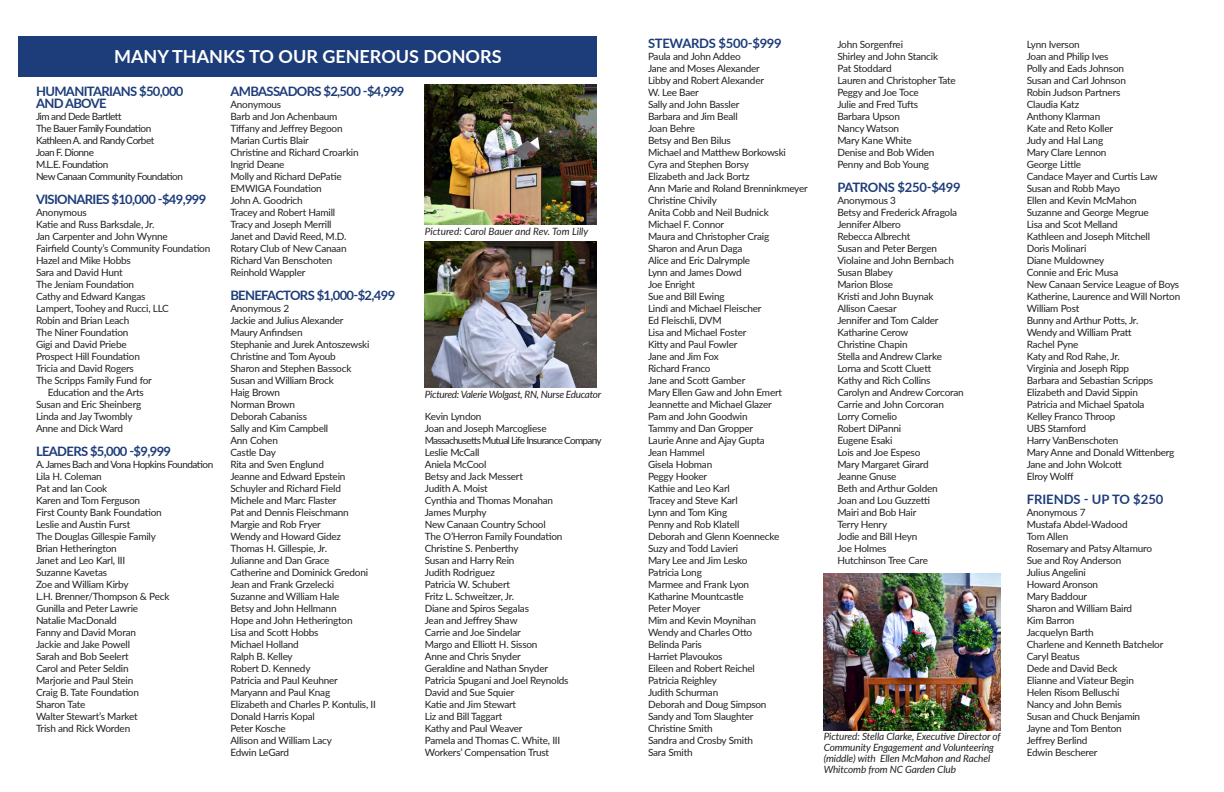
<style>
.page{position:relative;width:1224px;height:792px;background:#fff}
.page>*{position:absolute;margin:0;border:0;box-sizing:border-box;transform-origin:0 0}
.t1{font:700 18px "Lato";color:#fff}
.t2{font:700 13px/12px "Lato";letter-spacing:-.05em;color:#1d3c7a}
.t3{font:700 13px "Lato";letter-spacing:-.02em;color:#1d3c7a}
.t4{font:700 13px "Lato";color:#1d3c7a}
.t5{font:10px/12px "Lato";letter-spacing:-.02em;color:#231f20}
.t6{font:italic 10px/11px "Lato";letter-spacing:-.01em;color:#231f20}
.t7{font:10px/12px "Lato";letter-spacing:-.05em;color:#231f20}
.t8{font:italic 10px "Lato";letter-spacing:-.03em;color:#231f20}
</style>
<div class="page">
<div style="left:19px;top:36px;width:578px;height:40px;background:#1d3c7a"></div>
<img style="left:425px;top:84px;width:172px;height:141px">
<img style="left:425px;top:242px;width:172px;height:145px">
<img style="left:824px;top:574px;width:177px;height:156px">
<h1 class="t1" style="left:114px;top:43px;width:389px">MANY THANKS TO OUR GENEROUS DONORS</h1>
<h2 class="t2" style="left:36px;top:85px;width:149px">HUMANITARIANS $50,000<br>AND ABOVE</h2>
<p class="t7" style="left:36px;top:110px;width:148px">Jim and Dede Bartlett<br>The Bauer Family Foundation<br>Kathleen A. and Randy Corbet<br>Joan F. Dionne<br>M.L.E. Foundation<br>New Canaan Community Foundation</p>
<h2 class="t2" style="left:36px;top:193px;width:172px">VISIONARIES $10,000 -$49,999</h2>
<p class="t5" style="left:36px;top:206px;width:52px">Anonymous</p>
<p class="t5" style="left:36px;top:218px;width:120px">Katie and Russ Barksdale, Jr.</p>
<p class="t5" style="left:36px;top:230px;width:133px">Jan Carpenter and John Wynne</p>
<p class="t5" style="left:36px;top:242px;width:176px">Fairfield County’s Community Foundation</p>
<p class="t5" style="left:36px;top:254px;width:96px">Hazel and Mike Hobbs</p>
<p class="t5" style="left:36px;top:266px;width:88px">Sara and David Hunt</p>
<p class="t5" style="left:36px;top:278px;width:100px">The Jeniam Foundation</p>
<p class="t5" style="left:36px;top:290px;width:111px">Cathy and Edward Kangas</p>
<p class="t5" style="left:36px;top:302px;width:135px">Lampert, Toohey and Rucci, LLC</p>
<p class="t5" style="left:36px;top:314px;width:95px">Robin and Brian Leach</p>
<p class="t5" style="left:36px;top:326px;width:94px">The Niner Foundation</p>
<p class="t5" style="left:36px;top:338px;width:92px">Gigi and David Priebe</p>
<p class="t5" style="left:36px;top:350px;width:105px">Prospect Hill Foundation</p>
<p class="t5" style="left:36px;top:362px;width:99px">Tricia and David Rogers</p>
<p class="t5" style="left:36px;top:374px;width:117px">The Scripps Family Fund for</p>
<p class="t5" style="left:48px;top:386px;width:98px">Education and the Arts</p>
<p class="t5" style="left:36px;top:398px;width:107px">Susan and Eric Sheinberg</p>
<p class="t5" style="left:36px;top:410px;width:98px">Linda and Jay Twombly</p>
<p class="t5" style="left:36px;top:422px;width:89px">Anne and Dick Ward</p>
<h2 class="t2" style="left:36px;top:445px;width:137px">LEADERS $5,000 -$9,999</h2>
<p class="t5" style="left:36px;top:458px;width:179px">A. James Bach and Vona Hopkins Foundation<br>Lila H. Coleman<br>Pat and Ian Cook<br>Karen and Tom Ferguson<br>First County Bank Foundation<br>Leslie and Austin Furst<br>The Douglas Gillespie Family<br>Brian Hetherington<br>Janet and Leo Karl, III<br>Suzanne Kavetas<br>Zoe and William Kirby<br>L.H. Brenner/Thompson &amp; Peck<br>Gunilla and Peter Lawrie<br>Natalie MacDonald<br>Fanny and David Moran<br>Jackie and Jake Powell<br>Sarah and Bob Seelert<br>Carol and Peter Seldin<br>Marjorie and Paul Stein<br>Craig B. Tate Foundation<br>Sharon Tate<br>Walter Stewart’s Market<br>Trish and Rick Worden</p>
<h2 class="t2" style="left:230px;top:85px;width:176px">AMBASSADORS $2,500 -$4,999</h2>
<p class="t5" style="left:230px;top:98px;width:130px">Anonymous<br>Barb and Jon Achenbaum<br>Tiffany and Jeffrey Begoon<br>Marian Curtis Blair<br>Christine and Richard Croarkin<br>Ingrid Deane<br>Molly and Richard DePatie<br>EMWIGA Foundation<br>John A. Goodrich<br>Tracey and Robert Hamill<br>Tracy and Joseph Merrill<br>Janet and David Reed, M.D.<br>Rotary Club of New Canaan<br>Richard Van Benschoten<br>Reinhold Wappler</p>
<h2 class="t2" style="left:230px;top:289px;width:166px">BENEFACTORS $1,000-$2,499</h2>
<p class="t5" style="left:230px;top:302px;width:147px">Anonymous 2<br>Jackie and Julius Alexander<br>Maury Anfindsen<br>Stephanie and Jurek Antoszewski<br>Christine and Tom Ayoub<br>Sharon and Stephen Bassock<br>Susan and William Brock<br>Haig Brown<br>Norman Brown<br>Deborah Cabaniss<br>Sally and Kim Campbell<br>Ann Cohen<br>Castle Day<br>Rita and Sven Englund<br>Jeanne and Edward Epstein<br>Schuyler and Richard Field<br>Michele and Marc Flaster<br>Pat and Dennis Fleischmann<br>Margie and Rob Fryer<br>Wendy and Howard Gidez<br>Thomas H. Gillespie, Jr.<br>Julianne and Dan Grace<br>Catherine and Dominick Gredoni<br>Jean and Frank Grzelecki<br>Suzanne and William Hale<br>Betsy and John Hellmann<br>Hope and John Hetherington<br>Lisa and Scott Hobbs<br>Michael Holland<br>Ralph B. Kelley<br>Robert D. Kennedy<br>Patricia and Paul Keuhner<br>Maryann and Paul Knag<br>Elizabeth and Charles P. Kontulis, II<br>Donald Harris Kopal<br>Peter Kosche<br>Allison and William Lacy<br>Edwin LeGard</p>
<p class="t6" style="left:425px;top:225px;width:165px">Pictured: Carol Bauer and Rev. Tom Lilly</p>
<p class="t8" style="left:425px;top:388px;width:178px">Pictured: Valerie Wolgast, RN, Nurse Educator</p>
<p class="t5" style="left:425px;top:410px;width:178px">Kevin Lyndon<br>Joan and Joseph Marcogliese<br>Massachusetts Mutual Life Insurance Company<br>Leslie McCall<br>Aniela McCool<br>Betsy and Jack Messert<br>Judith A. Moist<br>Cynthia and Thomas Monahan<br>James Murphy<br>New Canaan Country School<br>The O’Herron Family Foundation<br>Christine S. Penberthy<br>Susan and Harry Rein<br>Judith Rodriguez<br>Patricia W. Schubert<br>Fritz L. Schweitzer, Jr.<br>Diane and Spiros Segalas<br>Jean and Jeffrey Shaw<br>Carrie and Joe Sindelar<br>Margo and Elliott H. Sisson<br>Anne and Chris Snyder<br>Geraldine and Nathan Snyder<br>Patricia Spugani and Joel Reynolds<br>David and Sue Squier<br>Katie and Jim Stewart<br>Liz and Bill Taggart<br>Kathy and Paul Weaver<br>Pamela and Thomas C. White, III<br>Workers’ Compensation Trust</p>
<h2 class="t3" style="left:648px;top:34px;width:135px">STEWARDS $500-$999</h2>
<p class="t5" style="left:648px;top:50px;width:161px">Paula and John Addeo<br>Jane and Moses Alexander<br>Libby and Robert Alexander<br>W. Lee Baer<br>Sally and John Bassler<br>Barbara and Jim Beall<br>Joan Behre<br>Betsy and Ben Bilus<br>Michael and Matthew Borkowski<br>Cyra and Stephen Borsy<br>Elizabeth and Jack Bortz<br>Ann Marie and Roland Brenninkmeyer<br>Christine Chivily<br>Anita Cobb and Neil Budnick<br>Michael F. Connor<br>Maura and Christopher Craig<br>Sharon and Arun Daga<br>Alice and Eric Dalrymple<br>Lynn and James Dowd<br>Joe Enright<br>Sue and Bill Ewing<br>Lindi and Michael Fleischer<br>Ed Fleischli, DVM<br>Lisa and Michael Foster<br>Kitty and Paul Fowler<br>Jane and Jim Fox<br>Richard Franco<br>Jane and Scott Gamber<br>Mary Ellen Gaw and John Emert<br>Jeannette and Michael Glazer<br>Pam and John Goodwin<br>Tammy and Dan Gropper<br>Laurie Anne and Ajay Gupta<br>Jean Hammel<br>Gisela Hobman<br>Peggy Hooker<br>Kathie and Leo Karl<br>Tracey and Steve Karl<br>Lynn and Tom King<br>Penny and Rob Klatell<br>Deborah and Glenn Koennecke<br>Suzy and Todd Lavieri<br>Mary Lee and Jim Lesko<br>Patricia Long<br>Marmee and Frank Lyon<br>Katharine Mountcastle<br>Peter Moyer<br>Mim and Kevin Moynihan<br>Wendy and Charles Otto<br>Belinda Paris<br>Harriet Plavoukos<br>Eileen and Robert Reichel<br>Patricia Reighley<br>Judith Schurman<br>Deborah and Doug Simpson<br>Sandy and Tom Slaughter<br>Christine Smith<br>Sandra and Crosby Smith<br>Sara Smith</p>
<p class="t5" style="left:837px;top:38px;width:120px">John Sorgenfrei<br>Shirley and John Stancik<br>Pat Stoddard<br>Lauren and Christopher Tate<br>Peggy and Joe Toce<br>Julie and Fred Tufts<br>Barbara Upson<br>Nancy Watson<br>Mary Kane White<br>Denise and Bob Widen<br>Penny and Bob Young</p>
<h2 class="t3" style="left:837px;top:178px;width:125px">PATRONS $250-$499</h2>
<p class="t5" style="left:837px;top:194px;width:128px">Anonymous 3<br>Betsy and Frederick Afragola<br>Jennifer Albero<br>Rebecca Albrecht<br>Susan and Peter Bergen<br>Violaine and John Bernbach<br>Susan Blabey<br>Marion Blose<br>Kristi and John Buynak<br>Allison Caesar<br>Jennifer and Tom Calder<br>Katharine Cerow<br>Christine Chapin<br>Stella and Andrew Clarke<br>Lorna and Scott Cluett<br>Kathy and Rich Collins<br>Carolyn and Andrew Corcoran<br>Carrie and John Corcoran<br>Lorry Cornelio<br>Robert DiPanni<br>Eugene Esaki<br>Lois and Joe Espeso<br>Mary Margaret Girard<br>Jeanne Gnuse<br>Beth and Arthur Golden<br>Joan and Lou Guzzetti<br>Mairi and Bob Hair<br>Terry Henry<br>Jodie and Bill Heyn<br>Joe Holmes<br>Hutchinson Tree Care</p>
<p class="t6" style="left:824px;top:731px;width:179px">Pictured: Stella Clarke, Executive Director of Community Engagement and Volunteering (middle) with Ellen McMahon and Rachel Whitcomb from NC Garden Club</p>
<p class="t5" style="left:1027px;top:38px;width:155px">Lynn Iverson<br>Joan and Philip Ives<br>Polly and Eads Johnson<br>Susan and Carl Johnson<br>Robin Judson Partners<br>Claudia Katz<br>Anthony Klarman<br>Kate and Reto Koller<br>Judy and Hal Lang<br>Mary Clare Lennon<br>George Little<br>Candace Mayer and Curtis Law<br>Susan and Robb Mayo<br>Ellen and Kevin McMahon<br>Suzanne and George Megrue<br>Lisa and Scot Melland<br>Kathleen and Joseph Mitchell<br>Doris Molinari<br>Diane Muldowney<br>Connie and Eric Musa<br>New Canaan Service League of Boys<br>Katherine, Laurence and Will Norton<br>William Post<br>Bunny and Arthur Potts, Jr.<br>Wendy and William Pratt<br>Rachel Pyne<br>Katy and Rod Rahe, Jr.<br>Virginia and Joseph Ripp<br>Barbara and Sebastian Scripps<br>Elizabeth and David Sippin<br>Patricia and Michael Spatola<br>Kelley Franco Throop<br>UBS Stamford<br>Harry VanBenschoten<br>Mary Anne and Donald Wittenberg<br>Jane and John Wolcott<br>Elroy Wolff</p>
<h2 class="t4" style="left:1027px;top:490px;width:138px">FRIENDS - UP TO $250</h2>
<p class="t5" style="left:1027px;top:506px;width:138px">Anonymous 7<br>Mustafa Abdel-Wadood<br>Tom Allen<br>Rosemary and Patsy Altamuro<br>Sue and Roy Anderson<br>Julius Angelini<br>Howard Aronson<br>Mary Baddour<br>Sharon and William Baird<br>Kim Barron<br>Jacquelyn Barth<br>Charlene and Kenneth Batchelor<br>Caryl Beatus<br>Dede and David Beck<br>Elianne and Viateur Begin<br>Helen Risom Belluschi<br>Nancy and John Bemis<br>Susan and Chuck Benjamin<br>Jayne and Tom Benton<br>Jeffrey Berlind<br>Edwin Bescherer</p>
</div>
